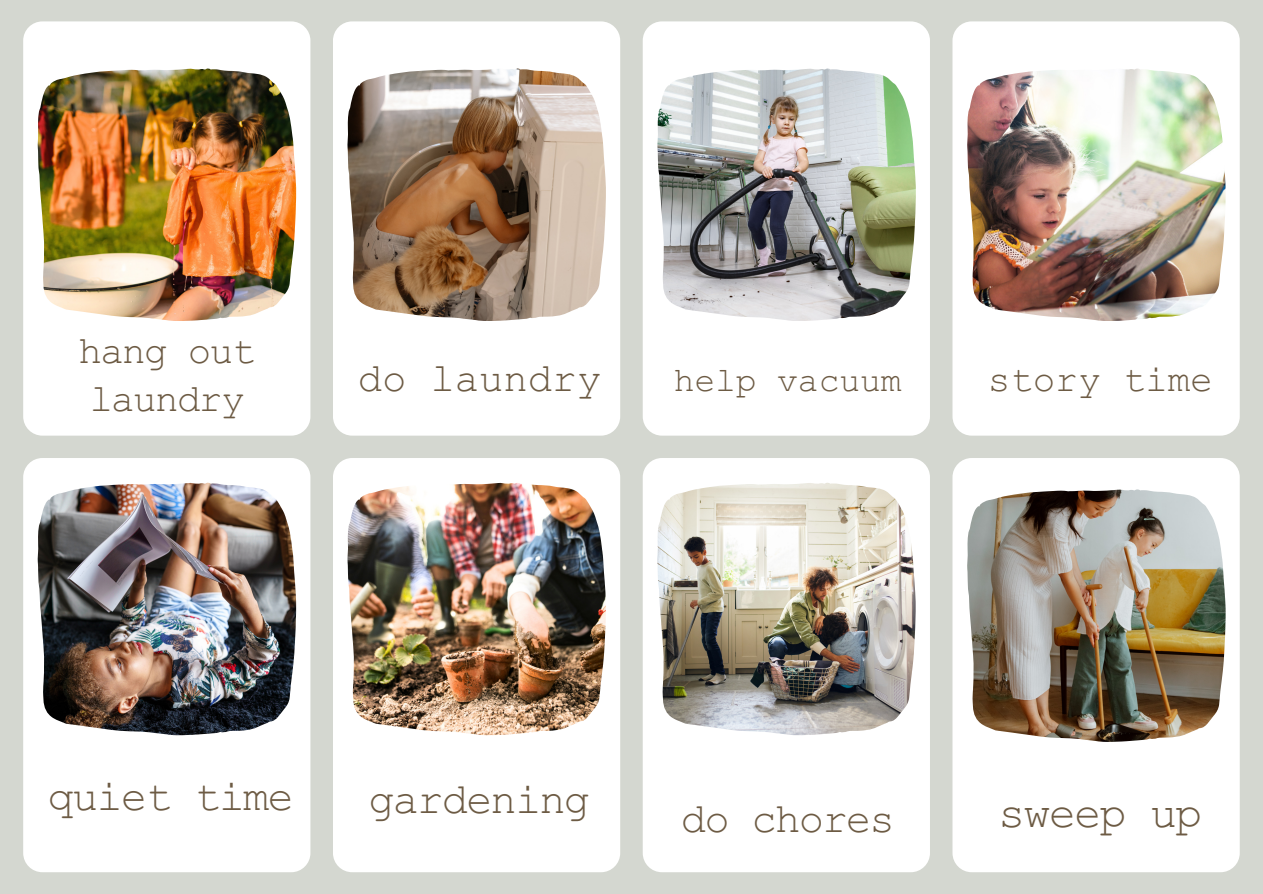
<style>
.page{position:relative;width:1263px;height:894px;background:#fff}
.page>*{position:absolute;margin:0;border:0;box-sizing:border-box;transform-origin:0 0}
.t1{font:45px "Courier PS Pro";letter-spacing:-.04em;color:#6d5b44}
.t2{font:43.5px "Courier PS Pro";letter-spacing:-.04em;color:#6d5b44}
.t3{font:42px "Courier PS Pro";letter-spacing:-.04em;color:#6d5b44}
.t4{font:40.5px "Courier PS Pro";color:#6d5b44}
.t5{font:39px/47.2px "Courier PS Pro";letter-spacing:-.04em;color:#6d5b44}
.t6{font:37.5px "Courier PS Pro";color:#6d5b44}
.t7{font:34.5px "Courier PS Pro";color:#6d5b44}
</style>
<div class="page">
<div style="left:0;top:0;width:1263px;height:893px;background:#d4d7d0"></div>
<div style="left:643px;top:21px;width:287px;height:414px;background:#fff"></div>
<div style="left:643px;top:458px;width:287px;height:414px;background:#fff"></div>
<div style="left:23px;top:21px;width:287px;height:414px;background:#fff"></div>
<div style="left:23px;top:458px;width:287px;height:414px;background:#fff"></div>
<div style="left:333px;top:21px;width:287px;height:414px;background:#fff"></div>
<div style="left:333px;top:458px;width:287px;height:414px;background:#fff"></div>
<div style="left:952px;top:21px;width:288px;height:414px;background:#fff"></div>
<div style="left:952px;top:458px;width:288px;height:414px;background:#fff"></div>
<img style="left:38px;top:68px;width:258px;height:253px">
<img style="left:347px;top:68px;width:259px;height:253px">
<img style="left:657px;top:68px;width:259px;height:253px">
<img style="left:967px;top:68px;width:258px;height:253px">
<img style="left:38px;top:482px;width:258px;height:252px">
<img style="left:347px;top:482px;width:259px;height:252px">
<img style="left:657px;top:482px;width:258px;height:252px">
<img style="left:967px;top:489px;width:258px;height:252px">
<p class="t5" style="left:78px;top:334px;width:178px">hang out laundry</p>
<p class="t4" style="left:358px;top:364px;width:244px">do laundry</p>
<p class="t7" style="left:674px;top:369px;width:229px">help vacuum</p>
<p class="t6" style="left:988px;top:367px;width:226px">story time</p>
<p class="t2" style="left:48px;top:782px;width:248px">quiet time</p>
<p class="t2" style="left:368px;top:784px;width:223px">gardening</p>
<p class="t3" style="left:681px;top:804px;width:216px">do chores</p>
<p class="t1" style="left:998px;top:798px;width:205px">sweep up</p>
</div>
